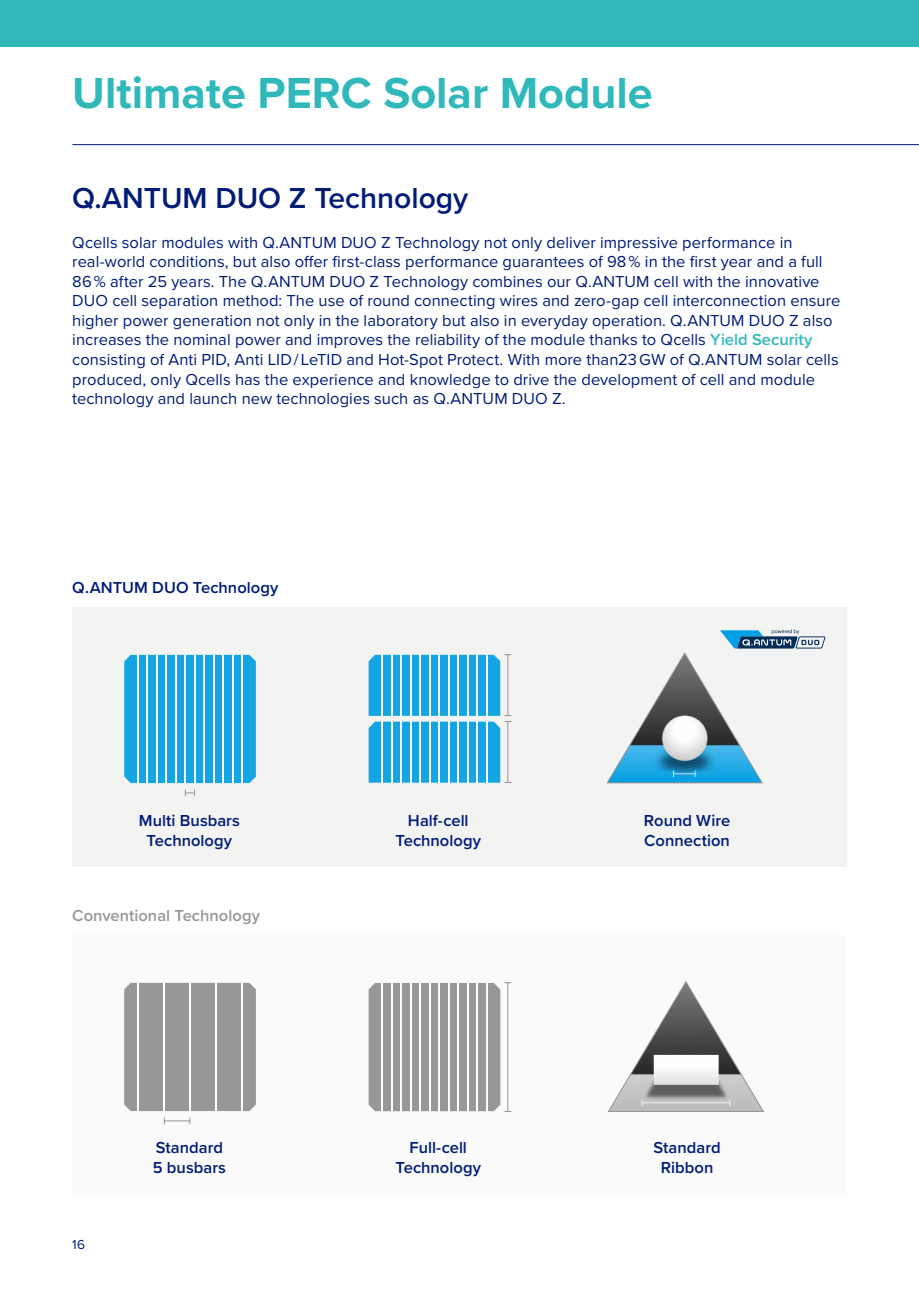
<style>
.page{position:relative;width:919px;height:1289px;background:#fff}
.page>*{position:absolute;margin:0;border:0;box-sizing:border-box;transform-origin:0 0}
.t1{font:700 45px "Proxima Nova";color:#30b8bb}
.t2{font:600 30px "Proxima Nova";color:#001c77}
.t3{font:16.5px/19.5px "Proxima Nova";letter-spacing:.005em;color:#001c77}
.t4{font:600 16.5px/19.5px "Proxima Nova";color:#001c77;text-align:center}
.t5{font:600 16.5px "Proxima Nova";color:#969797}
.t6{font:13.5px "Proxima Nova";color:#001c77}
.s1{font-weight:600;color:#30b8bb}
</style>
<div class="page">
<div style="left:0;top:0;width:918px;height:47px;background:#30b8bb"></div>
<hr style="left:72px;top:144px;width:846px;height:1px;background:#001c77">
<div style="left:72px;top:607px;width:774px;height:260px;background:#f3f3f2"></div>
<div style="left:72px;top:935px;width:774px;height:259px;background:#f9faf9"></div>
<svg style="left:164px;top:1117px;width:26px;height:7px"></svg>
<div style="left:124px;top:982px;width:132px;height:128px;background:#969797"></div>
<hr style="left:138px;top:982px;width:1px;height:129px;background:#fff">
<hr style="left:241px;top:982px;width:1px;height:129px;background:#fff">
<hr style="left:189px;top:982px;width:2px;height:129px;background:#fff">
<hr style="left:215px;top:982px;width:1px;height:129px;background:#fff">
<hr style="left:163px;top:982px;width:2px;height:129px;background:#fff">
<svg style="left:368px;top:982px;width:143px;height:130px;background:#a6a7a7"></svg>
<hr style="left:429px;top:982px;width:1px;height:129px;background:#fff">
<hr style="left:486px;top:982px;width:1px;height:129px;background:#fff">
<hr style="left:400px;top:982px;width:2px;height:129px;background:#fff">
<hr style="left:457px;top:982px;width:1px;height:129px;background:#fff">
<hr style="left:419px;top:982px;width:2px;height:129px;background:#fff">
<hr style="left:476px;top:982px;width:1px;height:129px;background:#fff">
<hr style="left:391px;top:982px;width:1px;height:129px;background:#fff">
<hr style="left:448px;top:982px;width:1px;height:129px;background:#fff">
<hr style="left:410px;top:982px;width:1px;height:129px;background:#fff">
<hr style="left:467px;top:982px;width:1px;height:129px;background:#fff">
<hr style="left:381px;top:982px;width:2px;height:129px;background:#fff">
<hr style="left:438px;top:982px;width:2px;height:129px;background:#fff">
<svg style="left:607px;top:981px;width:157px;height:131px"></svg>
<svg style="left:124px;top:655px;width:132px;height:128px;background:#29ade7"></svg>
<hr style="left:185px;top:654px;width:1px;height:129px;background:#fff">
<hr style="left:241px;top:654px;width:2px;height:129px;background:#fff">
<hr style="left:156px;top:654px;width:1px;height:129px;background:#fff">
<hr style="left:213px;top:654px;width:1px;height:129px;background:#fff">
<hr style="left:175px;top:654px;width:1px;height:129px;background:#fff">
<hr style="left:232px;top:654px;width:1px;height:129px;background:#fff">
<hr style="left:147px;top:654px;width:1px;height:129px;background:#fff">
<hr style="left:204px;top:654px;width:1px;height:129px;background:#fff">
<hr style="left:166px;top:654px;width:1px;height:129px;background:#fff">
<hr style="left:222px;top:654px;width:2px;height:129px;background:#fff">
<hr style="left:137px;top:654px;width:1px;height:129px;background:#fff">
<hr style="left:194px;top:654px;width:1px;height:129px;background:#fff">
<svg style="left:185px;top:789px;width:10px;height:7px"></svg>
<svg style="left:368px;top:654px;width:143px;height:129px"></svg>
<hr style="left:507px;top:721px;width:1px;height:61px;background:#969797">
<svg style="left:606px;top:629px;width:219px;height:154px"></svg>
<h1 class="t1" style="left:72px;top:59px;width:582px">Ultimate PERC Solar Module</h1>
<h2 class="t2" style="left:72px;top:175px;width:397px">Q.ANTUM DUO Z Technology</h2>
<p class="t3" style="left:72px;top:232px;width:769px">Qcells solar modules with Q.ANTUM DUO Z Technology not only deliver impressive performance in real-world conditions, but also offer first-class performance guarantees of 98 % in the first year and a full 86 % after 25 years. The Q.ANTUM DUO Z Technology combines our Q.ANTUM cell with the innovative DUO cell separation method: The use of round connecting wires and zero-gap cell interconnection ensure higher power generation not only in the laboratory but also in everyday operation. Q.ANTUM DUO Z also increases the nominal power and improves the reliability of the module thanks to Qcells <span class="s1">Yield Security </span>consisting of Anti PID, Anti LID / LeTID and Hot-Spot Protect. With more than23 GW of Q.ANTUM solar cells produced, only Qcells has the experience and knowledge to drive the development of cell and module technology and launch new technologies such as Q.ANTUM DUO Z.</p>
<p class="t4" style="left:72px;top:577px;width:208px">Q.ANTUM DUO Technology</p>
<p class="t4" style="left:139px;top:810px;width:103px">Multi Busbars<br>Technology</p>
<p class="t4" style="left:395px;top:810px;width:87px">Half-cell<br>Technology</p>
<p class="t5" style="left:72px;top:902px;width:189px">Conventional Technology</p>
<p class="t6" style="left:72px;top:1234px;width:14px">16</p>
<p class="t4" style="left:153px;top:1137px;width:75px;text-align:left">Standard<br>5 busbars</p>
<p class="t4" style="left:395px;top:1137px;width:87px">Full-cell<br>Technology</p>
<p class="t4" style="left:644px;top:810px;width:88px;text-align:left">Round Wire<br>Connection</p>
<p class="t4" style="left:653px;top:1137px;width:69px">Standard<br>Ribbon</p>
</div>
